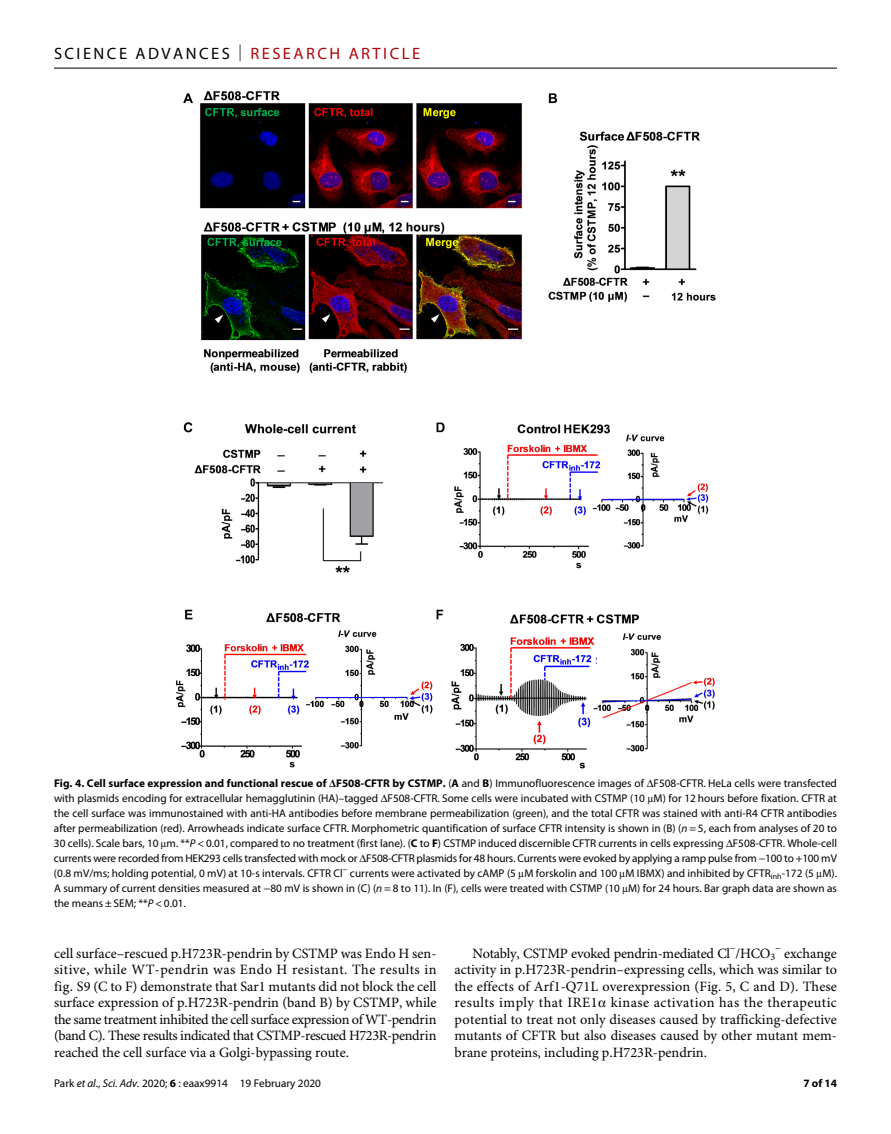
<style>
.page{position:relative;width:891px;height:1134px;background:#fff}
.page>*{position:absolute;margin:0;border:0;box-sizing:border-box;transform-origin:0 0}
.t1{font:16.5px "Myriad Pro";letter-spacing:.15em;color:#000}
.t2{font:14.25px/16.5px "Minion Pro";color:#000;text-align:justify}
.t3{font:11.25px/15px "Myriad Pro";color:#000;text-align:justify}
.t4{font:700 11.25px "Myriad Pro";color:#000}
.s1{font-weight:300}
.s2{color:#b10508}
.s3{font-weight:700}
.s4{font-style:italic}
</style>
<div class="page">
<hr style="left:54px;top:68px;width:783px;height:1px;background:#000">
<img style="left:176px;top:91px;width:540px;height:678px">
<h1 class="t1" style="left:54px;top:40px;width:368px">SCIENCE ADVANCES <span class="s1">|</span> <span class="s2">RESEARCH ARTICLE</span></h1>
<p class="t3" style="left:54px;top:776px;width:785px"><span class="s3">Fig. 4. Cell surface expression and functional rescue of F508-CFTR by CSTMP.</span> (<span class="s3">A</span> and <span class="s3">B</span>) Immunofluorescence images of F508-CFTR. HeLa cells were transfected with plasmids encoding for extracellular hemagglutinin (HA)–tagged F508-CFTR. Some cells were incubated with CSTMP (10 M) for 12 hours before fixation. CFTR at the cell surface was immunostained with anti-HA antibodies before membrane permeabilization (green), and the total CFTR was stained with anti-R4 CFTR antibodies after permeabilization (red). Arrowheads indicate surface CFTR. Morphometric quantification of surface CFTR intensity is shown in (B) (<span class="s4">n</span> = 5, each from analyses of 20 to 30 cells). Scale bars, 10 m. **<span class="s4">P</span> &lt; 0.01, compared to no treatment (first lane). (<span class="s3">C</span> to <span class="s3">F</span>) CSTMP induced discernible CFTR currents in cells expressing F508-CFTR. Whole-cell currents were recorded from HEK293 cells transfected with mock or F508-CFTR plasmids for 48 hours. Currents were evoked by applying a ramp pulse from −100 to +100 mV (0.8 mV/ms; holding potential, 0 mV) at 10-s intervals. CFTR Cl<sup>−</sup> currents were activated by cAMP (5 M forskolin and 100 M IBMX) and inhibited by CFTR<sub>inh</sub>-172 (5 M).<br>A summary of current densities measured at −80 mV is shown in (C) (<span class="s4">n</span> = 8 to 11). In (F), cells were treated with CSTMP (10 M) for 24 hours. Bar graph data are shown as the means ± SEM; **<span class="s4">P</span> &lt; 0.01.</p>
<p class="t2" style="left:54px;top:946px;width:384px">cell surface–rescued p.H723R-pendrin by CSTMP was Endo H sen&shy;sitive, while WT-pendrin was Endo H resistant. The results in fig. S9 (C to F) demonstrate that Sar1 mutants did not block the cell surface expression of p.H723R-pendrin (band B) by CSTMP, while the same treatment inhibited the cell surface expression of WT-pendrin (band C). These results indicated that CSTMP-rescued H723R-pendrin reached the cell surface via a Golgi-bypassing route.</p>
<p class="t2" style="left:454px;top:946px;width:384px;text-indent:18px">Notably, CSTMP evoked pendrin-mediated Cl<sup>−</sup>/HCO<sub>3</sub><sup>−</sup> exchange activity in p.H723R-pendrin–expressing cells, which was similar to the effects of Arf1-Q71L overexpression (Fig. 5, C and D). These results imply that IRE1 kinase activation has the therapeutic potential to treat not only diseases caused by trafficking-defective mutants of CFTR but also diseases caused by other mutant mem&shy;brane proteins, including p.H723R-pendrin.</p>
<p class="t3" style="left:54px;top:1076px;width:268px">Park <span class="s4">et al</span>., <span class="s4">Sci. Adv.</span> 2020; <span class="s3">6</span> : eaax9914 19 February 2020</p>
<p class="t4" style="left:803px;top:1074px;width:35px">7 of 14</p>
</div>
